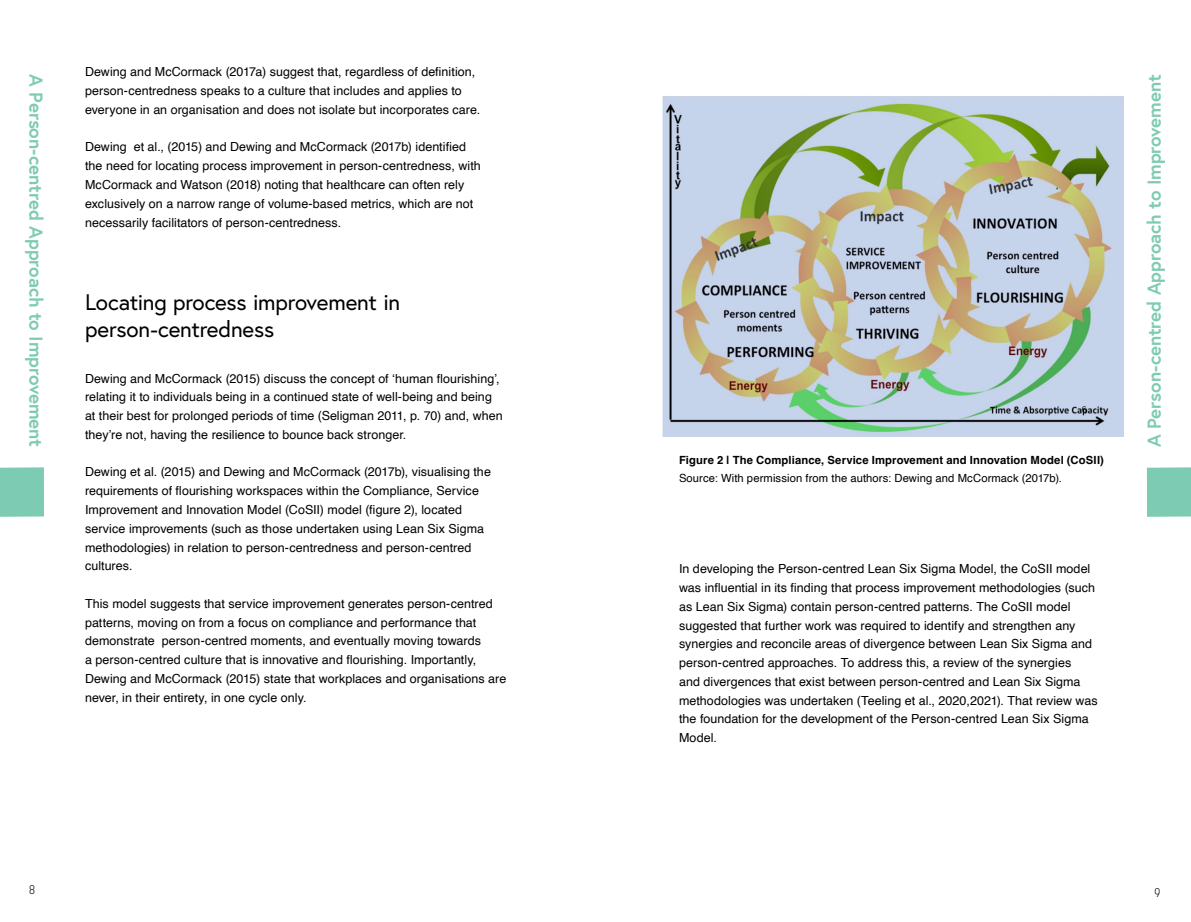
<style>
.page{position:relative;width:1191px;height:922px;background:#fff}
.page>*{position:absolute;margin:0;border:0;box-sizing:border-box;transform-origin:0 0}
.t1{font:22.5px/27px "Europa";letter-spacing:-.01em;color:#000}
.t2{font:700 18.75px "Europa";letter-spacing:-.01em;color:#7ecbb3}
.t3{font:12.5px/18.8px "Helvetica";letter-spacing:.005em;color:#000}
.t4{font:300 12.5px "Korolev Condensed";color:#000}
.t5{font:700 11.25px "Helvetica";letter-spacing:.01em;color:#000}
.t6{font:11.25px "Helvetica";letter-spacing:.01em;color:#000}
</style>
<div class="page">
<img style="left:662px;top:96px;width:461px;height:340px">
<div style="left:0;top:467px;width:44px;height:49px;background:#7ecbb3"></div>
<div style="left:1146px;top:467px;width:45px;height:49px;background:#7ecbb3"></div>
<p class="t3" style="left:85px;top:63px;width:397px">Dewing and McCormack (2017a) suggest that, regardless of definition, person-centredness speaks to a culture that includes and applies to everyone in an organisation and does not isolate but incorporates care.</p>
<p class="t3" style="left:85px;top:138px;width:397px">Dewing et al., (2015) and Dewing and McCormack (2017b) identified the need for locating process improvement in person-centredness, with McCormack and Watson (2018) noting that healthcare can often rely exclusively on a narrow range of volume-based metrics, which are not necessarily facilitators of person-centredness.</p>
<h2 class="t2" style="left:49px;top:74px;width:374px;rotate:90deg">A Person-centred Approach to Improvement</h2>
<h2 class="t2" style="left:1141px;top:447px;width:374px;rotate:-90deg">A Person-centred Approach to Improvement</h2>
<h1 class="t1" style="left:85px;top:288px;width:317px">Locating process improvement in person-centredness</h1>
<p class="t3" style="left:85px;top:369px;width:419px">Dewing and McCormack (2015) discuss the concept of ‘human flourishing’, relating it to individuals being in a continued state of well-being and being at their best for prolonged periods of time (Seligman 2011, p. 70) and, when they’re not, having the resilience to bounce back stronger.</p>
<p class="t3" style="left:85px;top:463px;width:407px">Dewing et al. (2015) and Dewing and McCormack (2017b), visualising the requirements of flourishing workspaces within the Compliance, Service Improvement and Innovation Model (CoSII) model (figure 2), located service improvements (such as those undertaken using Lean Six Sigma methodologies) in relation to person-centredness and person-centred cultures.</p>
<p class="t3" style="left:85px;top:594px;width:423px">This model suggests that service improvement generates person-centred patterns, moving on from a focus on compliance and performance that demonstrate person-centred moments, and eventually moving towards<br>a person-centred culture that is innovative and flourishing. Importantly, Dewing and McCormack (2015) state that workplaces and organisations are never, in their entirety, in one cycle only.</p>
<p class="t5" style="left:679px;top:452px;width:426px">Figure 2 | The Compliance, Service Improvement and Innovation Model (CoSII)</p>
<p class="t6" style="left:679px;top:469px;width:384px">Source: With permission from the authors: Dewing and McCormack (2017b).</p>
<p class="t3" style="left:679px;top:559px;width:420px">In developing the Person-centred Lean Six Sigma Model, the CoSII model was influential in its finding that process improvement methodologies (such as Lean Six Sigma) contain person-centred patterns. The CoSII model suggested that further work was required to identify and strengthen any synergies and reconcile areas of divergence between Lean Six Sigma and person-centred approaches. To address this, a review of the synergies<br>and divergences that exist between person-centred and Lean Six Sigma methodologies was undertaken (Teeling et al., 2020,2021). That review was the foundation for the development of the Person-centred Lean Six Sigma Model.</p>
<p class="t4" style="left:29px;top:882px;width:7px">8</p>
<p class="t4" style="left:1154px;top:885px;width:7px">9</p>
</div>
